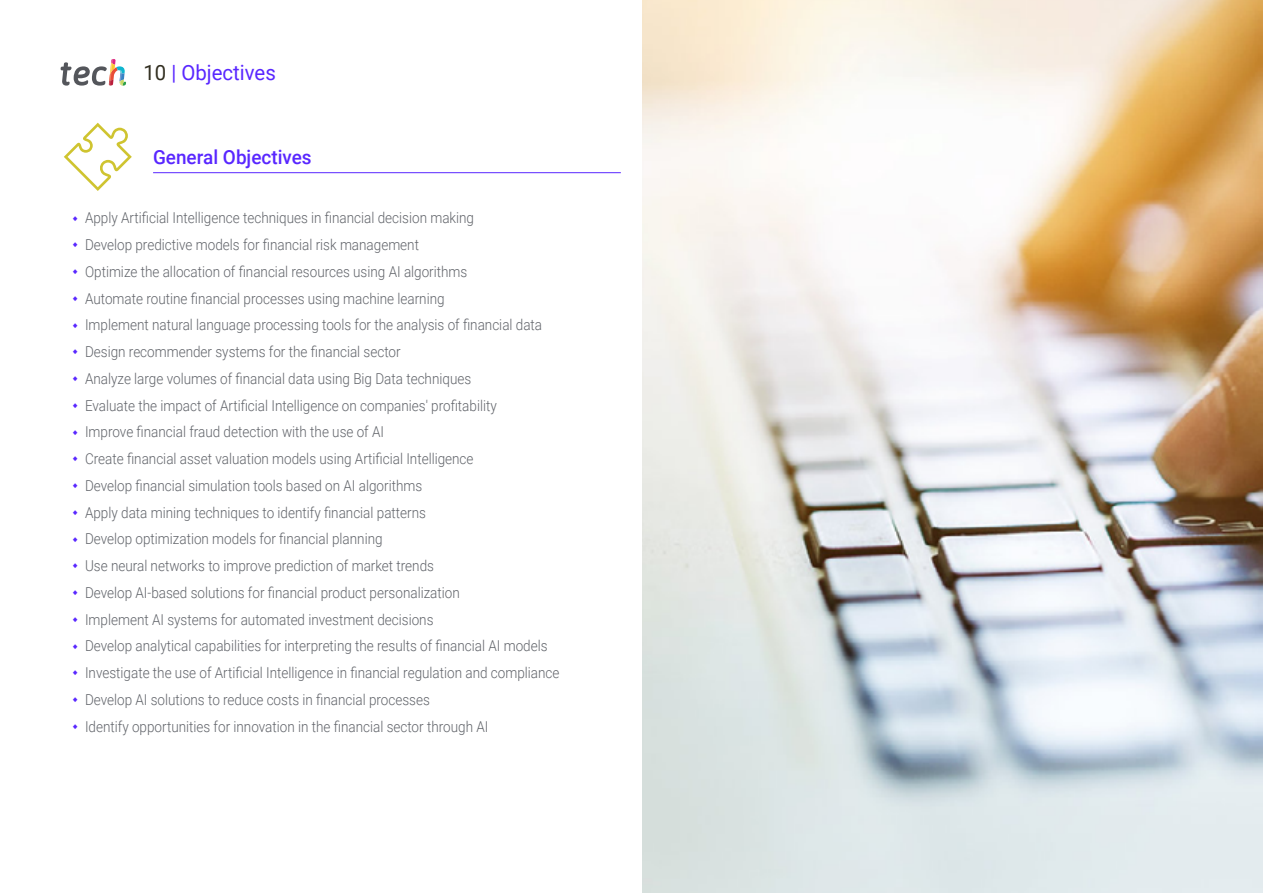
<style>
.page{position:relative;width:1263px;height:893px;background:#fff}
.page>*{position:absolute;margin:0;border:0;box-sizing:border-box;transform-origin:0 0}
.t1{font:21px "Roboto";color:#5927ff}
.t2{font:500 19.5px "Roboto";color:#5927ff}
.t3{font:300 15px/26.7px "Roboto";color:#61646a;scale:.9 1}
.s1{color:#312e20}
</style>
<div class="page">
<hr style="left:153px;top:172px;width:468px;height:1px;background:#5927ff">
<svg style="left:64px;top:123px;width:68px;height:68px"></svg>
<img style="left:642px;top:0;width:621px;height:893px">
<svg style="left:61px;top:59px;width:65px;height:27px"></svg>
<h1 class="t1" style="left:144px;top:57px;width:134px"><span class="s1">10</span> | Objectives</h1>
<h2 class="t2" style="left:153px;top:144px;width:160px">General Objectives</h2>
<p class="t3" style="left:85px;top:204px;width:529px">Apply Artificial Intelligence techniques in financial decision making<br>Develop predictive models for financial risk management<br>Optimize the allocation of financial resources using AI algorithms<br>Automate routine financial processes using machine learning<br>Implement natural language processing tools for the analysis of financial data Design recommender systems for the financial sector<br>Analyze large volumes of financial data using Big Data techniques<br>Evaluate the impact of Artificial Intelligence on companies' profitability<br>Improve financial fraud detection with the use of AI<br>Create financial asset valuation models using Artificial Intelligence<br>Develop financial simulation tools based on AI algorithms<br>Apply data mining techniques to identify financial patterns<br>Develop optimization models for financial planning<br>Use neural networks to improve prediction of market trends<br>Develop AI-based solutions for financial product personalization<br>Implement AI systems for automated investment decisions<br>Develop analytical capabilities for interpreting the results of financial AI models Investigate the use of Artificial Intelligence in financial regulation and compliance Develop AI solutions to reduce costs in financial processes<br>Identify opportunities for innovation in the financial sector through AI</p>
</div>
